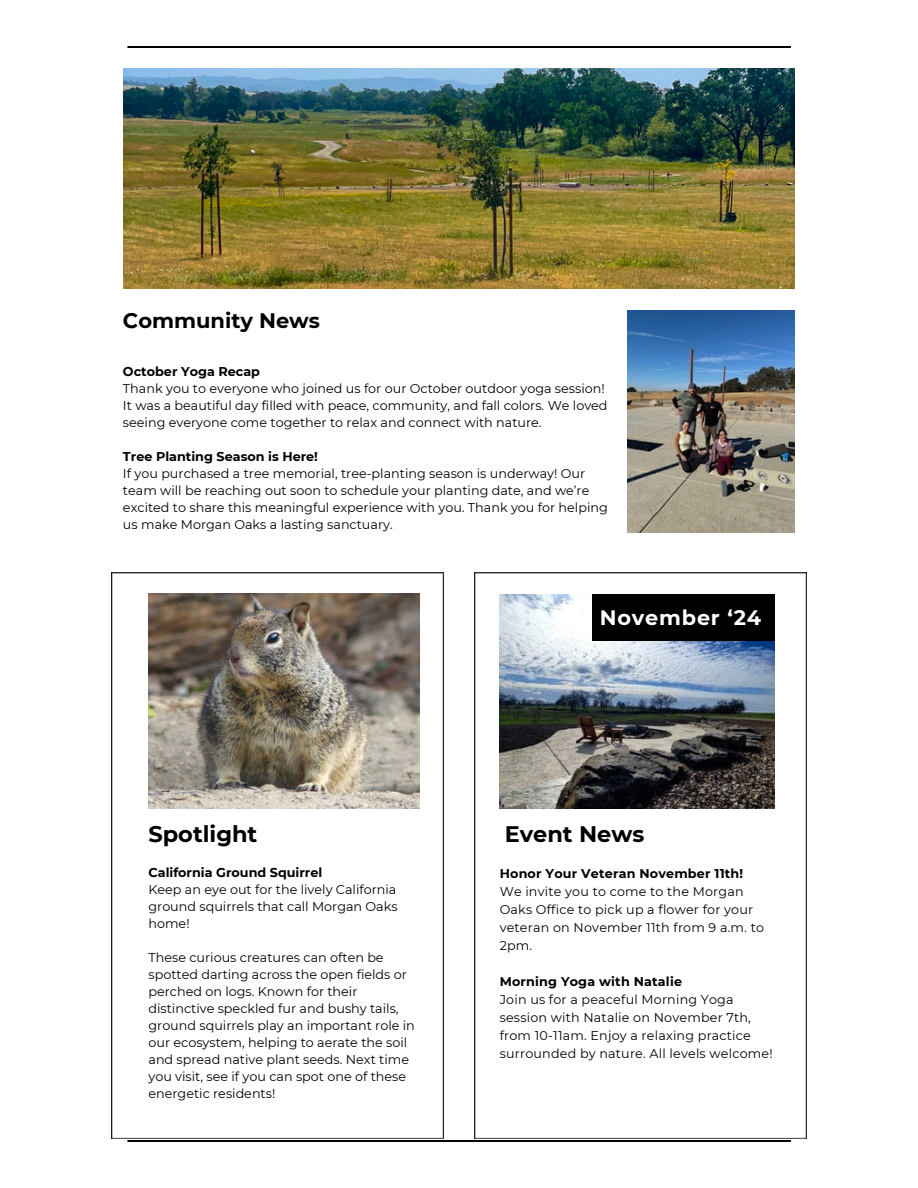
<style>
.page{position:relative;width:918px;height:1188px;background:#fff}
.page>*{position:absolute;margin:0;border:0;box-sizing:border-box;transform-origin:0 0}
.t1{font:700 22.5px "Montserrat";color:#000}
.t2{font:700 21px "Montserrat";color:#000}
.t3{font:700 20.85px "Montserrat";letter-spacing:.04em;color:#fff}
.t4{font:12.75px/17px "Montserrat";color:#000}
.t5{font:700 12.75px "Montserrat";color:#000}
</style>
<div class="page">
<img style="left:123px;top:69px;width:672px;height:219px">
<img style="left:112px;top:572px;width:331px;height:566px">
<img style="left:127px;top:47px;width:664px;height:1px">
<img style="left:127px;top:1140px;width:664px;height:1px">
<img style="left:474px;top:572px;width:332px;height:566px">
<img style="left:148px;top:593px;width:272px;height:215px">
<img style="left:500px;top:595px;width:274px;height:213px">
<div style="left:592px;top:595px;width:182px;height:46px;background:#000"></div>
<img style="left:627px;top:310px;width:168px;height:223px">
<h2 class="t2" style="left:123px;top:306px;width:199px">Community News</h2>
<p class="t5" style="left:123px;top:362px;width:139px">October Yoga Recap</p>
<p class="t4" style="left:123px;top:380px;width:486px">Thank you to everyone who joined us for our October outdoor yoga session!<br>It was a beautiful day filled with peace, community, and fall colors. We loved seeing everyone come together to relax and connect with nature.</p>
<p class="t5" style="left:123px;top:447px;width:197px">Tree Planting Season is Here!</p>
<p class="t4" style="left:123px;top:465px;width:486px">If you purchased a tree memorial, tree-planting season is underway! Our team will be reaching out soon to schedule your planting date, and we’re excited to share this meaningful experience with you. Thank you for helping us make Morgan Oaks a lasting sanctuary.</p>
<h1 class="t1" style="left:148px;top:818px;width:110px">Spotlight</h1>
<p class="t5" style="left:148px;top:864px;width:175px">California Ground Squirrel</p>
<p class="t4" style="left:148px;top:881px;width:251px;text-align:justify">Keep an eye out for the lively California ground squirrels that call Morgan Oaks home!</p>
<p class="t4" style="left:148px;top:949px;width:268px">These curious creatures can often be spotted darting across the open fields or perched on logs. Known for their distinctive speckled fur and bushy tails, ground squirrels play an important role in our ecosystem, helping to aerate the soil and spread native plant seeds. Next time you visit, see if you can spot one of these energetic residents!</p>
<h3 class="t3" style="left:600px;top:603px;width:163px">November ‘24</h3>
<h1 class="t1" style="left:505px;top:818px;width:141px">Event News</h1>
<p class="t5" style="left:500px;top:865px;width:245px">Honor Your Veteran November 11th!</p>
<p class="t4" style="left:500px;top:882px;width:266px;line-height:18px">We invite you to come to the Morgan<br>Oaks Office to pick up a flower for your veteran on November 11th from 9 a.m. to<br>2pm.</p>
<p class="t5" style="left:500px;top:973px;width:184px">Morning Yoga with Natalie</p>
<p class="t4" style="left:500px;top:990px;width:274px;line-height:18px">Join us for a peaceful Morning Yoga session with Natalie on November 7th, from 10-11am. Enjoy a relaxing practice surrounded by nature. All levels welcome!</p>
</div>
